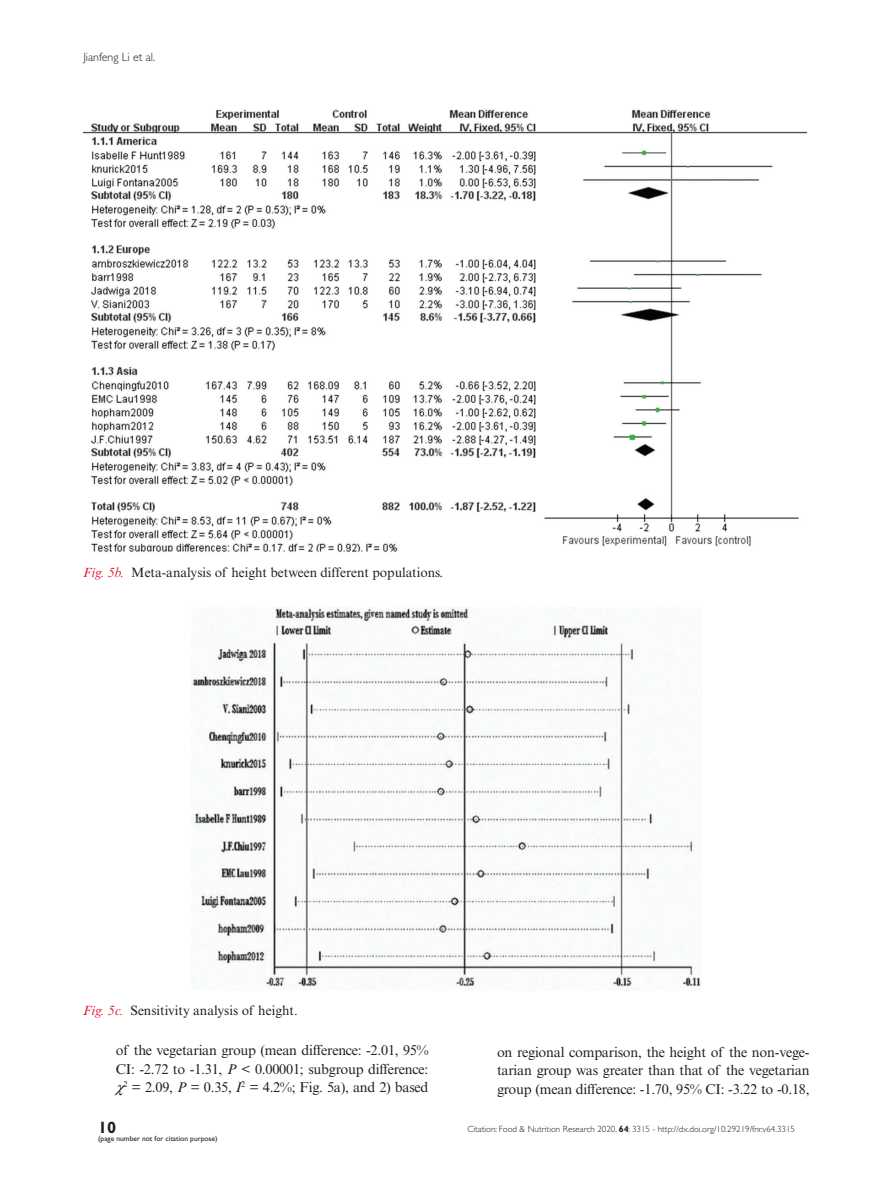
<style>
.page{position:relative;width:893px;height:1191px;background:#fff}
.page>*{position:absolute;margin:0;border:0;box-sizing:border-box;transform-origin:0 0}
.t1{font:700 16.5px "Gill Sans Std";color:#231f20}
.TX{font:14.25px/18.3px "Times New Roman MT Std";letter-spacing:-.015em;color:#231f20;text-align:center}
.FC{font:13.5px "Times New Roman MT Std";color:#231f20}
.t2{font:300 12px "Gill Sans Std";color:#231f20}
.t3{font:300 9px "Gill Sans Std";color:#231f20}
.t4{font:7.5px "Gill Sans Std";color:#231f20}
.s1{font-style:italic;color:#e51836}
.s2{font-style:italic}
.s3{font-weight:700}
</style>
<div class="page">
<img style="left:191px;top:607px;width:511px;height:383px">
<img style="left:83px;top:109px;width:723px;height:443px">
<p class="t2" style="left:83px;top:50px;width:73px">Jianfeng Li et al.</p>
<p class="FC" style="left:83px;top:564px;width:361px"><span class="s1">Fig. 5b.</span> Meta-analysis of height between different populations.</p>
<p class="FC" style="left:83px;top:1002px;width:216px"><span class="s1">Fig. 5c.</span> Sensitivity analysis of height.</p>
<p class="TX" style="left:116px;top:1041px;width:314px">of the vegetarian group (mean difference: -2.01, 95%<br>CI: -2.72 to -1.31, <span class="s2">P</span> &lt; 0.00001; subgroup difference:<br><sup>2</sup> = 2.09, <span class="s2">P</span> = 0.35, <span class="s2">I</span><sup>2</sup> = 4.2%; Fig. 5a), and 2) based</p>
<p class="TX" style="left:497px;top:1042px;width:314px;text-align:justify">on regional comparison, the height of the non-vege&shy;tarian group was greater than that of the vegetarian group (mean difference: -1.70, 95% CI: -3.22 to -0.18,</p>
<p class="t1" style="left:98px;top:1117px;width:20px">10</p>
<p class="t3" style="left:467px;top:1124px;width:329px">Citation: Food &amp; Nutrition Research 2020, <span class="s3">64</span>: 3315 - http://dx.doi.org/10.29219/fnr.v64.3315</p>
<p class="t4" style="left:98px;top:1133px;width:121px">(page number not for citation purpose)</p>
</div>
